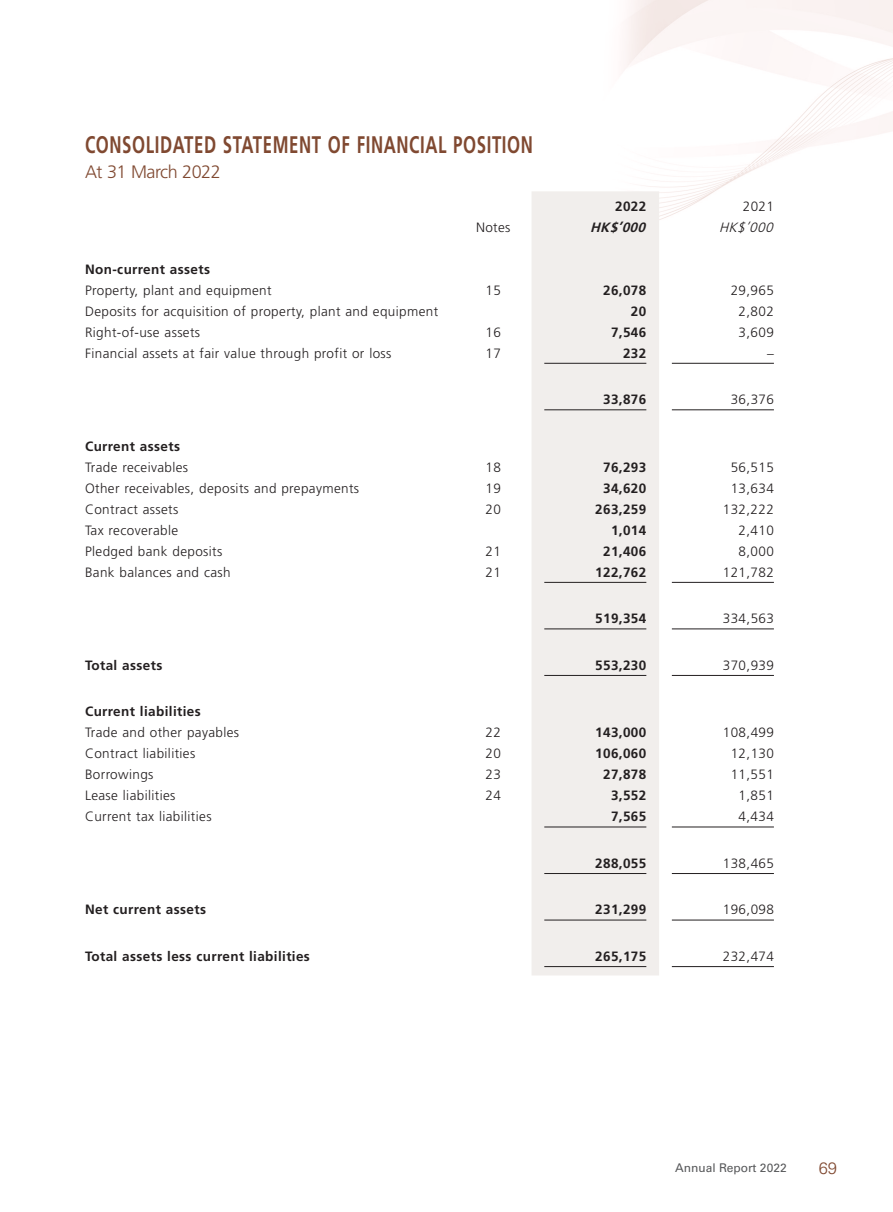
<style>
.page{position:relative;width:893px;height:1212px;background:#fff}
.page>*{position:absolute;margin:0;border:0;box-sizing:border-box;transform-origin:0 0}
.t1{font:700 24px "Frutiger LT Std";letter-spacing:.035em;color:#804931;scale:.7 1}
.t2{font:300 18px "Frutiger LT Std";letter-spacing:-.03em;color:#804931}
.t3{font:300 16.5px "Univers LT Std";color:#804931}
.t4{font:300 13.5px "Frutiger LT Std";letter-spacing:.03em;color:#231f20}
.t5{font:700 13.5px "Frutiger LT Std";letter-spacing:.03em;color:#231f20}
.t6{font:italic 700 13.5px "Frutiger LT Std";color:#231f20}
.t7{font:italic 300 13.5px "Frutiger LT Std";color:#231f20}
.t8{font:12px "Univers LT Std";color:#57585a}
</style>
<div class="page">
<img style="left:624px;top:0;width:269px;height:968px">
<div style="left:532px;top:191px;width:127px;height:784px;background:#f1eeec"></div>
<hr style="left:544px;top:363px;width:102px;height:1px;background:#231f20">
<hr style="left:672px;top:363px;width:102px;height:1px;background:#231f20">
<hr style="left:544px;top:409px;width:102px;height:1px;background:#231f20">
<hr style="left:672px;top:409px;width:102px;height:1px;background:#231f20">
<hr style="left:544px;top:582px;width:102px;height:1px;background:#231f20">
<hr style="left:672px;top:582px;width:102px;height:1px;background:#231f20">
<hr style="left:544px;top:628px;width:102px;height:1px;background:#231f20">
<hr style="left:672px;top:628px;width:102px;height:1px;background:#231f20">
<hr style="left:544px;top:675px;width:102px;height:1px;background:#231f20">
<hr style="left:672px;top:675px;width:102px;height:1px;background:#231f20">
<hr style="left:544px;top:826px;width:102px;height:1px;background:#231f20">
<hr style="left:672px;top:826px;width:102px;height:1px;background:#231f20">
<hr style="left:544px;top:873px;width:102px;height:1px;background:#231f20">
<hr style="left:672px;top:873px;width:102px;height:1px;background:#231f20">
<hr style="left:544px;top:920px;width:102px;height:1px;background:#231f20">
<hr style="left:672px;top:920px;width:102px;height:1px;background:#231f20">
<hr style="left:544px;top:966px;width:102px;height:1px;background:#231f20">
<hr style="left:672px;top:966px;width:102px;height:1px;background:#231f20">
<h1 class="t1" style="left:85px;top:130px;width:641px">CONSOLIDATED STATEMENT OF FINANCIAL POSITION</h1>
<h2 class="t2" style="left:85px;top:162px;width:137px">At 31 March 2022</h2>
<p class="t5" style="left:615px;top:198px;width:33px">2022</p>
<p class="t4" style="left:743px;top:198px;width:33px">2021</p>
<p class="t4" style="left:476px;top:219px;width:36px">Notes</p>
<p class="t6" style="left:590px;top:219px;width:61px">HK$’000</p>
<p class="t7" style="left:719px;top:219px;width:59px">HK$’000</p>
<p class="t5" style="left:85px;top:261px;width:127px">Non-current assets</p>
<p class="t4" style="left:85px;top:282px;width:188px">Property, plant and equipment</p>
<p class="t4" style="left:486px;top:282px;width:17px">15</p>
<p class="t5" style="left:603px;top:282px;width:45px">26,078</p>
<p class="t4" style="left:731px;top:282px;width:45px">29,965</p>
<p class="t4" style="left:85px;top:303px;width:355px">Deposits for acquisition of property, plant and equipment</p>
<p class="t5" style="left:631px;top:303px;width:17px">20</p>
<p class="t4" style="left:739px;top:303px;width:37px">2,802</p>
<p class="t4" style="left:85px;top:324px;width:117px">Right-of-use assets</p>
<p class="t4" style="left:486px;top:324px;width:17px">16</p>
<p class="t5" style="left:611px;top:324px;width:37px">7,546</p>
<p class="t4" style="left:739px;top:324px;width:37px">3,609</p>
<p class="t4" style="left:85px;top:345px;width:308px">Financial assets at fair value through profit or loss</p>
<p class="t4" style="left:486px;top:345px;width:17px">17</p>
<p class="t5" style="left:623px;top:345px;width:25px">232</p>
<p class="t4" style="left:767px;top:345px;width:8px">–</p>
<p class="t5" style="left:603px;top:392px;width:45px">33,876</p>
<p class="t4" style="left:731px;top:392px;width:45px">36,376</p>
<p class="t5" style="left:85px;top:438px;width:97px">Current assets</p>
<p class="t4" style="left:85px;top:459px;width:105px">Trade receivables</p>
<p class="t4" style="left:486px;top:459px;width:17px">18</p>
<p class="t5" style="left:603px;top:459px;width:45px">76,293</p>
<p class="t4" style="left:731px;top:459px;width:45px">56,515</p>
<p class="t4" style="left:85px;top:480px;width:276px">Other receivables, deposits and prepayments</p>
<p class="t4" style="left:486px;top:480px;width:17px">19</p>
<p class="t5" style="left:603px;top:480px;width:45px">34,620</p>
<p class="t4" style="left:731px;top:480px;width:45px">13,634</p>
<p class="t4" style="left:85px;top:501px;width:95px">Contract assets</p>
<p class="t4" style="left:486px;top:501px;width:17px">20</p>
<p class="t5" style="left:595px;top:501px;width:53px">263,259</p>
<p class="t4" style="left:723px;top:501px;width:53px">132,222</p>
<p class="t4" style="left:85px;top:522px;width:95px">Tax recoverable</p>
<p class="t5" style="left:611px;top:522px;width:37px">1,014</p>
<p class="t4" style="left:739px;top:522px;width:37px">2,410</p>
<p class="t4" style="left:85px;top:543px;width:139px">Pledged bank deposits</p>
<p class="t4" style="left:486px;top:543px;width:17px">21</p>
<p class="t5" style="left:603px;top:543px;width:45px">21,406</p>
<p class="t4" style="left:739px;top:543px;width:37px">8,000</p>
<p class="t4" style="left:85px;top:564px;width:147px">Bank balances and cash</p>
<p class="t4" style="left:486px;top:564px;width:17px">21</p>
<p class="t5" style="left:595px;top:564px;width:53px">122,762</p>
<p class="t4" style="left:723px;top:564px;width:53px">121,782</p>
<p class="t5" style="left:595px;top:611px;width:53px">519,354</p>
<p class="t4" style="left:723px;top:611px;width:53px">334,563</p>
<p class="t5" style="left:85px;top:657px;width:79px">Total assets</p>
<p class="t5" style="left:595px;top:657px;width:53px">553,230</p>
<p class="t4" style="left:723px;top:657px;width:53px">370,939</p>
<p class="t5" style="left:85px;top:704px;width:117px">Current liabilities</p>
<p class="t4" style="left:85px;top:725px;width:156px">Trade and other payables</p>
<p class="t4" style="left:486px;top:725px;width:17px">22</p>
<p class="t5" style="left:595px;top:725px;width:53px">143,000</p>
<p class="t4" style="left:723px;top:725px;width:53px">108,499</p>
<p class="t4" style="left:85px;top:746px;width:112px">Contract liabilities</p>
<p class="t4" style="left:486px;top:746px;width:17px">20</p>
<p class="t5" style="left:595px;top:746px;width:53px">106,060</p>
<p class="t4" style="left:731px;top:746px;width:45px">12,130</p>
<p class="t4" style="left:85px;top:767px;width:70px">Borrowings</p>
<p class="t4" style="left:486px;top:767px;width:17px">23</p>
<p class="t5" style="left:603px;top:767px;width:45px">27,878</p>
<p class="t4" style="left:731px;top:767px;width:45px">11,551</p>
<p class="t4" style="left:85px;top:788px;width:92px">Lease liabilities</p>
<p class="t4" style="left:486px;top:788px;width:17px">24</p>
<p class="t5" style="left:611px;top:788px;width:37px">3,552</p>
<p class="t4" style="left:739px;top:788px;width:37px">1,851</p>
<p class="t4" style="left:85px;top:809px;width:128px">Current tax liabilities</p>
<p class="t5" style="left:611px;top:809px;width:37px">7,565</p>
<p class="t4" style="left:739px;top:809px;width:37px">4,434</p>
<p class="t5" style="left:595px;top:855px;width:53px">288,055</p>
<p class="t4" style="left:723px;top:855px;width:53px">138,465</p>
<p class="t5" style="left:85px;top:902px;width:122px">Net current assets</p>
<p class="t5" style="left:595px;top:902px;width:53px">231,299</p>
<p class="t4" style="left:723px;top:902px;width:53px">196,098</p>
<p class="t5" style="left:85px;top:948px;width:226px">Total assets less current liabilities</p>
<p class="t5" style="left:595px;top:948px;width:53px">265,175</p>
<p class="t4" style="left:723px;top:949px;width:53px">232,474</p>
<p class="t8" style="left:675px;top:1161px;width:113px">Annual Report 2022</p>
<p class="t3" style="left:819px;top:1158px;width:20px">69</p>
</div>
